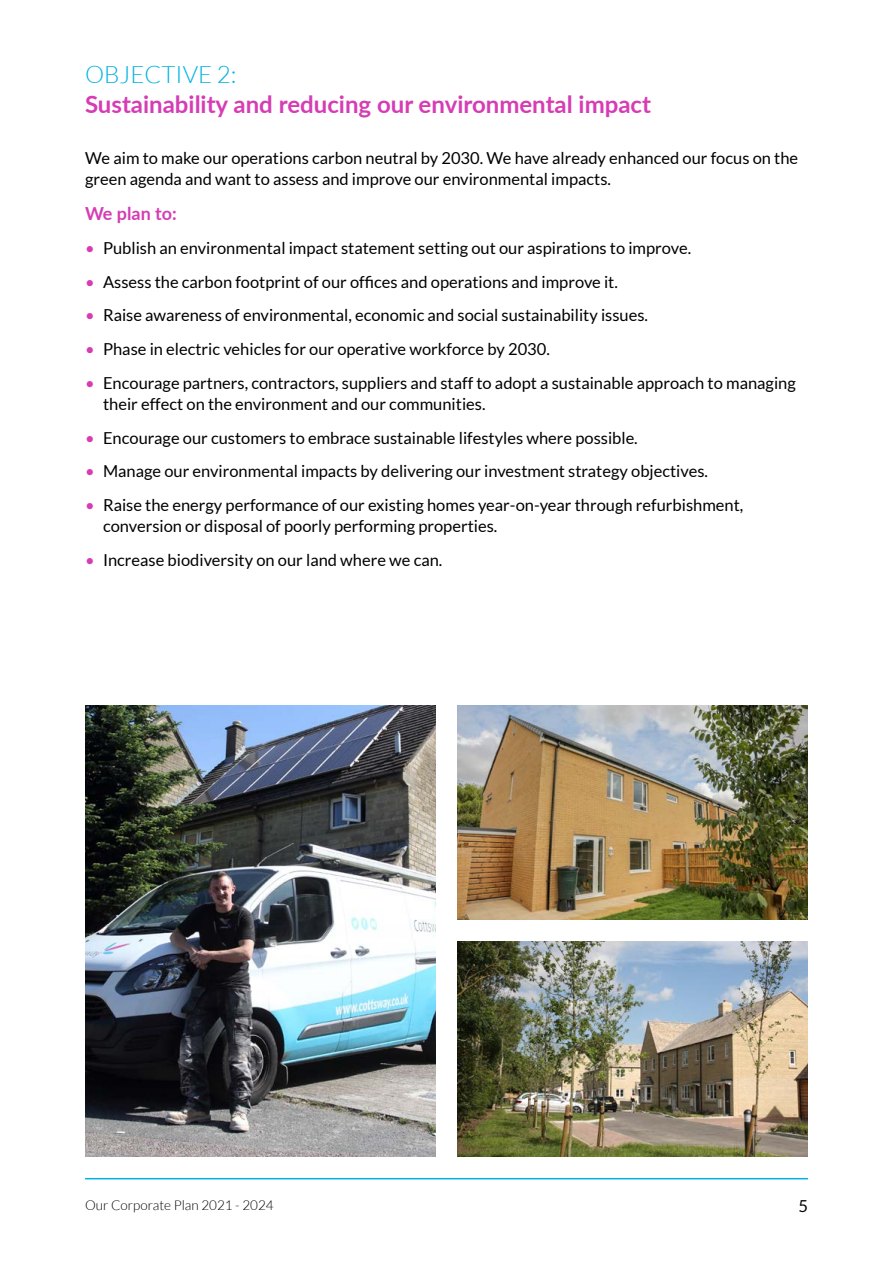
<style>
.page{position:relative;width:893px;height:1263px;background:#fff}
.page>*{position:absolute;margin:0;border:0;box-sizing:border-box;transform-origin:0 0}
.t1{font:700 24px "Lato";color:#d63cb3}
.t2{font:300 24px "Lato";color:#00b2e2}
.t3{font:700 18px "Lato";color:#d63cb3}
.t4{font:16.5px/21px "Lato";color:#000}
.t5{font:300 13.5px "Lato";color:#000}
.s1{color:#d63cb3}
</style>
<div class="page">
<hr style="left:85px;top:1178px;width:723px;height:1px;background:#00b2e2">
<img style="left:85px;top:705px;width:351px;height:452px">
<img style="left:457px;top:941px;width:351px;height:216px">
<img style="left:457px;top:705px;width:351px;height:215px">
<h1 class="t2" style="left:85px;top:62px;width:153px">OBJECTIVE 2:</h1>
<h1 class="t1" style="left:85px;top:87px;width:567px">Sustainability and reducing our environmental impact</h1>
<p class="t4" style="left:85px;top:147px;width:715px">We aim to make our operations carbon neutral by 2030. We have already enhanced our focus on the green agenda and want to assess and improve our environmental impacts.</p>
<p class="t3" style="left:85px;top:200px;width:93px">We plan to:</p>
<p class="t4" style="left:85px;top:237px;width:608px"><span class="s1">•</span> Publish an environmental impact statement setting out our aspirations to improve.</p>
<p class="t4" style="left:85px;top:271px;width:534px"><span class="s1">•</span> Assess the carbon footprint of our offices and operations and improve it.</p>
<p class="t4" style="left:85px;top:305px;width:565px"><span class="s1">•</span> Raise awareness of environmental, economic and social sustainability issues.</p>
<p class="t4" style="left:85px;top:339px;width:466px"><span class="s1">•</span> Phase in electric vehicles for our operative workforce by 2030.</p>
<p class="t4" style="left:103px;top:372px;width:694px;text-indent:-18px"><span class="s1">•</span> Encourage partners, contractors, suppliers and staff to adopt a sustainable approach to managing their effect on the environment and our communities.</p>
<p class="t4" style="left:85px;top:427px;width:554px"><span class="s1">•</span> Encourage our customers to embrace sustainable lifestyles where possible.</p>
<p class="t4" style="left:85px;top:461px;width:624px"><span class="s1">•</span> Manage our environmental impacts by delivering our investment strategy objectives.</p>
<p class="t4" style="left:103px;top:495px;width:642px;text-indent:-18px"><span class="s1">•</span> Raise the energy performance of our existing homes year-on-year through refurbishment, conversion or disposal of poorly performing properties.</p>
<p class="t4" style="left:85px;top:549px;width:359px"><span class="s1">•</span> Increase biodiversity on our land where we can.</p>
<p class="t5" style="left:85px;top:1198px;width:190px">Our Corporate Plan 2021 - 2024</p>
<p class="t4" style="left:798px;top:1196px;width:11px">5</p>
</div>
